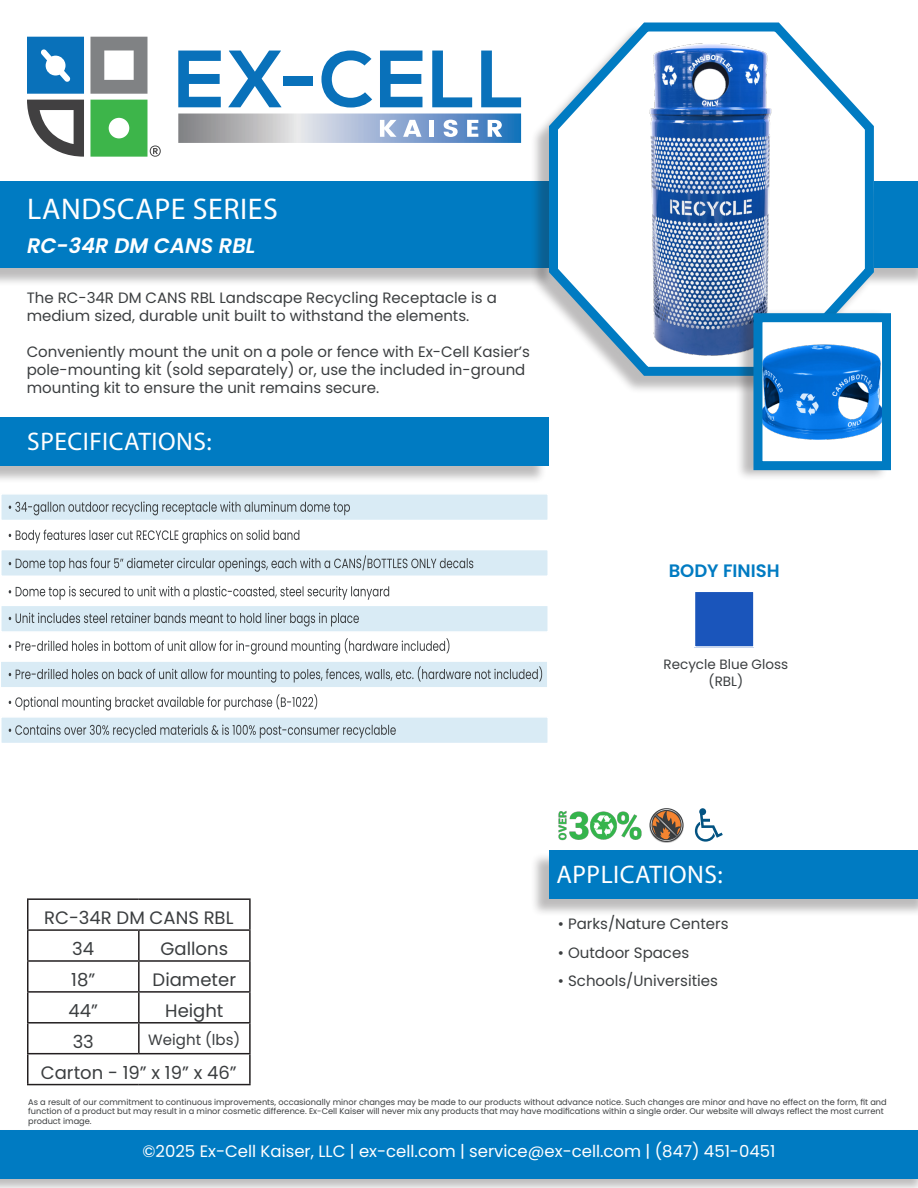
<style>
.page{position:relative;width:918px;height:1188px;background:#fff}
.page>*{position:absolute;margin:0;border:0;box-sizing:border-box;transform-origin:0 0}
.t1{font:30px "Myriad Pro";letter-spacing:.02em;color:#fff}
.t2{font:25.5px "Myriad Pro";letter-spacing:.02em;color:#fff}
.t3{font:italic 600 21px "Poppins";color:#fff}
.t4{font:18px "Poppins";color:#3b3e40}
.t5{font:600 18px "Poppins";color:#007bc2}
.t6{font:16.5px "Poppins";color:#fff}
.t7{font:15px/18px "Poppins";color:#3b3e40}
.t8{font:13.5px "Poppins";color:#3b3e40}
.t9{font:8.25px/9.9px "Poppins";color:#3b3e40}
</style>
<div class="page">
<div style="left:855px;top:184px;width:63px;height:103px;background:#231f20;opacity:.3"></div>
<div style="left:874px;top:181px;width:44px;height:87px;background:#007bc2"></div>
<svg style="left:178px;top:114px;width:343px;height:29px;background:#a1b3cb"></svg>
<svg style="left:178px;top:51px;width:43px;height:56px"></svg>
<svg style="left:228px;top:51px;width:53px;height:56px"></svg>
<div style="left:283px;top:76px;width:30px;height:9px;background:#0971ba"></div>
<svg style="left:321px;top:51px;width:51px;height:57px"></svg>
<svg style="left:380px;top:51px;width:42px;height:56px"></svg>
<svg style="left:432px;top:51px;width:40px;height:56px"></svg>
<svg style="left:481px;top:51px;width:40px;height:56px"></svg>
<svg style="left:90px;top:37px;width:57px;height:57px"></svg>
<svg style="left:27px;top:100px;width:57px;height:57px"></svg>
<svg style="left:27px;top:37px;width:57px;height:57px;background:#2a84c3"></svg>
<svg style="left:90px;top:100px;width:71px;height:57px"></svg>
<div style="left:0;top:184px;width:554px;height:103px;background:#231f20;opacity:.3"></div>
<div style="left:0;top:181px;width:556px;height:87px;background:#007bc2"></div>
<div style="left:0;top:1128px;width:918px;height:60px;background:#231f20;opacity:.3"></div>
<div style="left:0;top:1130px;width:918px;height:49px;background:#007bc2"></div>
<div style="left:0;top:419px;width:547px;height:65px;background:#231f20;opacity:.3"></div>
<div style="left:0;top:417px;width:549px;height:48px;background:#007bc2"></div>
<div style="left:530px;top:852px;width:388px;height:65px;background:#231f20;opacity:.3"></div>
<div style="left:549px;top:850px;width:369px;height:48px;background:#007bc2"></div>
<div style="left:0;top:493px;width:549px;height:28px;background:#d9ebf5;border:2px solid #fff"></div>
<div style="left:0;top:549px;width:549px;height:28px;background:#d9ebf5;border:2px solid #fff"></div>
<div style="left:0;top:605px;width:549px;height:28px;background:#d9ebf5;border:2px solid #fff"></div>
<div style="left:0;top:660px;width:549px;height:29px;background:#d9ebf5;border:2px solid #fff"></div>
<div style="left:0;top:716px;width:549px;height:28px;background:#d9ebf5;border:2px solid #fff"></div>
<div style="left:530px;top:25px;width:342px;height:370px;background:#231f20;opacity:.3"></div>
<svg style="left:544px;top:22px;width:334px;height:358px"></svg>
<div style="left:735px;top:308px;width:154px;height:173px;background:#231f20;opacity:.3"></div>
<div style="left:758px;top:318px;width:128px;height:148px;background:#fff"></div>
<img style="left:763px;top:344px;width:118px;height:96px">
<div style="left:753px;top:313px;width:138px;height:157px;border:9px solid #007bc2"></div>
<div style="left:697px;top:594px;width:55px;height:51px;background:#1a55bb"></div>
<div style="left:694px;top:591px;width:61px;height:57px;border:2px solid #fff"></div>
<svg style="left:9px;top:501px;width:341px;height:14px"></svg>
<svg style="left:9px;top:530px;width:290px;height:14px"></svg>
<svg style="left:9px;top:555px;width:464px;height:17px"></svg>
<svg style="left:9px;top:586px;width:380px;height:14px"></svg>
<svg style="left:9px;top:613px;width:350px;height:14px"></svg>
<svg style="left:9px;top:638px;width:440px;height:16px"></svg>
<svg style="left:9px;top:666px;width:533px;height:17px"></svg>
<svg style="left:9px;top:694px;width:308px;height:17px"></svg>
<svg style="left:9px;top:725px;width:387px;height:13px"></svg>
<img style="left:558px;top:811px;width:84px;height:30px">
<img style="left:649px;top:808px;width:35px;height:23px">
<svg style="left:650px;top:809px;width:33px;height:33px"></svg>
<svg style="left:695px;top:808px;width:28px;height:34px"></svg>
<hr style="left:27px;top:898px;width:112px;height:2px;background:#231f20">
<hr style="left:139px;top:898px;width:112px;height:2px;background:#231f20">
<hr style="left:249px;top:900px;width:2px;height:29px;background:#231f20">
<hr style="left:27px;top:929px;width:112px;height:2px;background:#231f20">
<hr style="left:139px;top:929px;width:112px;height:2px;background:#231f20">
<hr style="left:138px;top:931px;width:2px;height:29px;background:#231f20">
<hr style="left:249px;top:931px;width:2px;height:29px;background:#231f20">
<hr style="left:27px;top:960px;width:112px;height:2px;background:#231f20">
<hr style="left:139px;top:960px;width:112px;height:2px;background:#231f20">
<hr style="left:138px;top:962px;width:2px;height:29px;background:#231f20">
<hr style="left:249px;top:962px;width:2px;height:29px;background:#231f20">
<hr style="left:27px;top:991px;width:112px;height:2px;background:#231f20">
<hr style="left:139px;top:991px;width:112px;height:2px;background:#231f20">
<hr style="left:138px;top:993px;width:2px;height:29px;background:#231f20">
<hr style="left:249px;top:993px;width:2px;height:29px;background:#231f20">
<hr style="left:27px;top:1022px;width:112px;height:2px;background:#231f20">
<svg style="left:27px;top:900px;width:1px;height:153px"></svg>
<hr style="left:139px;top:1022px;width:112px;height:2px;background:#231f20">
<hr style="left:138px;top:1024px;width:2px;height:29px;background:#231f20">
<hr style="left:249px;top:1024px;width:2px;height:29px;background:#231f20">
<hr style="left:27px;top:1053px;width:112px;height:1px;background:#231f20">
<hr style="left:27px;top:1054px;width:1px;height:30px;background:#231f20">
<hr style="left:139px;top:1053px;width:112px;height:1px;background:#231f20">
<hr style="left:249px;top:1054px;width:2px;height:30px;background:#231f20">
<hr style="left:27px;top:1084px;width:112px;height:1px;background:#231f20">
<hr style="left:139px;top:1084px;width:112px;height:1px;background:#231f20">
<p class="t1" style="left:27px;top:190px;width:252px">LANDSCAPE SERIES</p>
<p class="t3" style="left:27px;top:233px;width:230px">RC-34R DM CANS RBL</p>
<p class="t7" style="left:27px;top:289px;width:472px">The RC-34R DM CANS RBL Landscape Recycling Receptacle is a</p>
<p class="t7" style="left:27px;top:307px;width:444px">medium sized, durable unit built to withstand the elements.</p>
<p class="t7" style="left:27px;top:343px;width:505px">Conveniently mount the unit on a pole or fence with Ex-Cell Kasier’s pole-mounting kit (sold separately) or, use the included in-ground</p>
<p class="t7" style="left:27px;top:379px;width:354px">mounting kit to ensure the unit remains secure.</p>
<p class="t2" style="left:27px;top:426px;width:186px">SPECIFICATIONS:</p>
<p class="t4" style="left:44px;top:907px;width:191px">RC-34R DM CANS RBL</p>
<p class="t4" style="left:72px;top:938px;width:23px">34</p>
<p class="t4" style="left:161px;top:938px;width:69px">Gallons</p>
<p class="t4" style="left:71px;top:969px;width:25px">18”</p>
<p class="t4" style="left:153px;top:969px;width:85px">Diameter</p>
<p class="t4" style="left:69px;top:1000px;width:31px">44”</p>
<p class="t4" style="left:165px;top:1000px;width:60px">Height</p>
<p class="t4" style="left:73px;top:1031px;width:23px">33</p>
<p class="t7" style="left:148px;top:1030px;width:94px">Weight (lbs)</p>
<p class="t4" style="left:41px;top:1062px;width:197px">Carton - 19” x 19” x 46”</p>
<p class="t5" style="left:669px;top:561px;width:112px">BODY FINISH</p>
<p class="t8" style="left:664px;top:657px;width:126px">Recycle Blue Gloss</p>
<p class="t8" style="left:709px;top:673px;width:36px">(RBL)</p>
<p class="t2" style="left:556px;top:859px;width:168px">APPLICATIONS:</p>
<p class="t7" style="left:558px;top:915px;width:172px">• Parks/Nature Centers</p>
<p class="t7" style="left:558px;top:944px;width:133px">• Outdoor Spaces</p>
<p class="t7" style="left:558px;top:972px;width:162px">• Schools/Universities</p>
<p class="t9" style="left:28px;top:1097px;width:860px">As a result of our commitment to continuous improvements, occasionally minor changes may be made to our products without advance notice. Such changes are minor and have no effect on the form, fit and function of a product but may result in a minor cosmetic difference. Ex-Cell Kaiser will never mix any products that may have modifications within a single order. Our website will always reflect the most current product image.</p>
<h3 class="t6" style="left:143px;top:1142px;width:634px">©2025 Ex-Cell Kaiser, LLC | ex-cell.com | service@ex-cell.com | (847) 451-0451</h3>
</div>
